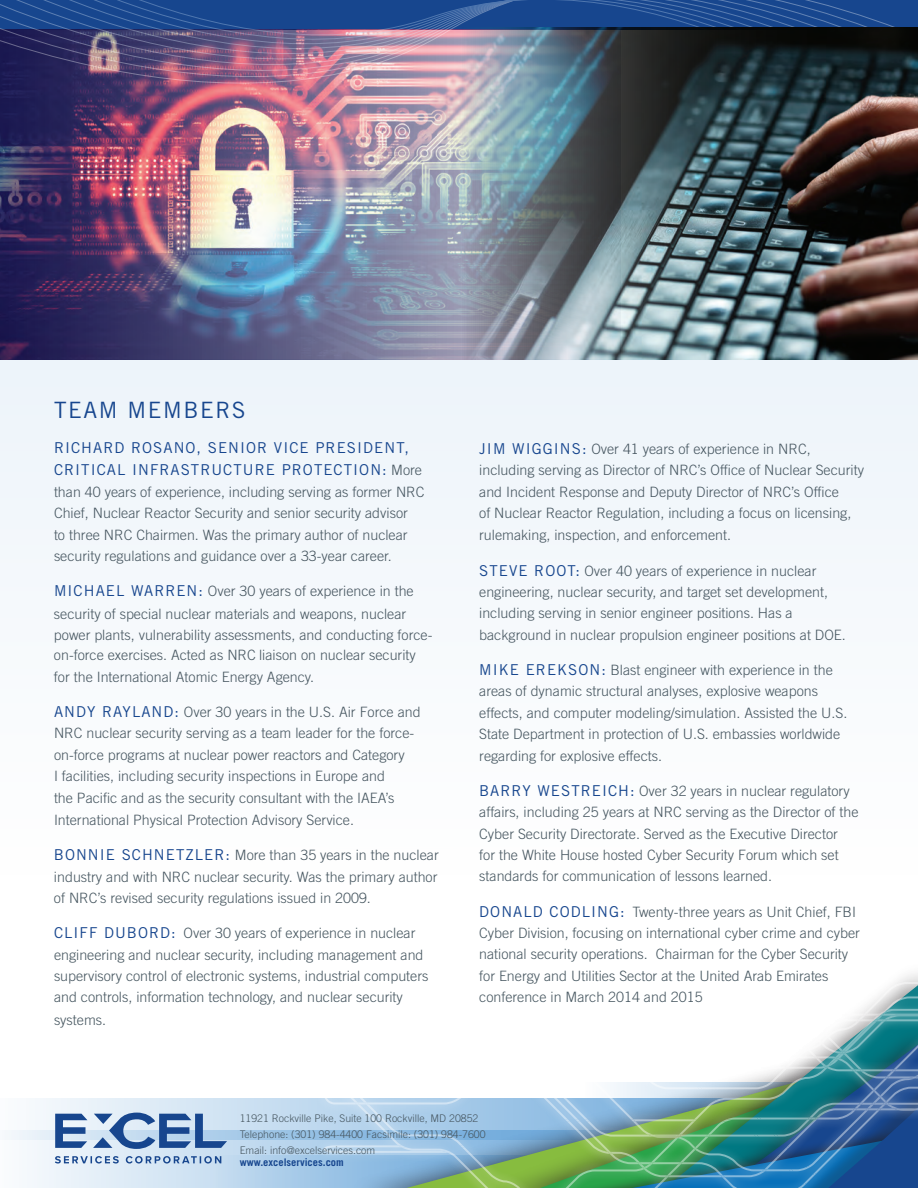
<style>
.page{position:relative;width:918px;height:1188px;background:#fff}
.page>*{position:absolute;margin:0;border:0;box-sizing:border-box;transform-origin:0 0}
.t1{font:22.5px "Trade Gothic";letter-spacing:.07em;color:#17468e}
.t2{font:15px/22.4px "Trade Gothic";letter-spacing:.07em;color:#17468e}
.t3{font:300 14.25px/21.3px "Trade Gothic";color:#45555f}
.t4{font:300 10.5px/15.8px "Trade Gothic";color:#45555f}
.t5{font:700 10.5px "Trade Gothic";color:#17468e}
.s1{font-weight:300;font-size:14.25px;color:#45555f}
.s2{font-weight:400;font-size:15px;color:#17468e}
</style>
<div class="page">
<div style="left:0;top:360px;width:918px;height:517px;background:#f5f9fc"></div>
<img style="left:0;top:137px;width:459px;height:223px">
<img style="left:0;top:0;width:916px;height:137px">
<svg style="left:27px;top:1140px;width:287px;height:48px"></svg>
<svg style="left:5px;top:1098px;width:309px;height:42px"></svg>
<svg style="left:216px;top:1155px;width:98px;height:33px;background:#b2d1eb"></svg>
<div style="left:314px;top:846px;width:604px;height:342px;background:#fff"></div>
<svg style="left:324px;top:973px;width:594px;height:215px"></svg>
<svg style="left:55px;top:1113px;width:172px;height:51px;background:#92adcf"></svg>
<img style="left:459px;top:28px;width:459px;height:332px">
<h1 class="t1" style="left:54px;top:396px;width:193px">TEAM MEMBERS</h1>
<p class="t2" style="left:54px;top:436px;width:370px">RICHARD ROSANO, SENIOR VICE PRESIDENT,<br>CRITICAL INFRASTRUCTURE PROTECTION: <span class="s1">More</span></p>
<p class="t3" style="left:54px;top:481px;width:372px">than 40 years of experience, including serving as former NRC Chief, Nuclear Reactor Security and senior security advisor<br>to three NRC Chairmen. Was the primary author of nuclear security regulations and guidance over a 33-year career.</p>
<p class="t3" style="left:54px;top:580px;width:361px;line-height:22.5px"><span class="s2">MICHAEL WARREN:</span> Over 30 years of experience in the security of special nuclear materials and weapons, nuclear</p>
<p class="t3" style="left:54px;top:624px;width:380px;line-height:20.1px">power plants, vulnerability assessments, and conducting force&shy;on-force exercises. Acted as NRC liaison on nuclear security</p>
<p class="t3" style="left:54px;top:666px;width:262px">for the International Atomic Energy Agency.</p>
<p class="t2" style="left:54px;top:700px;width:70px">AN DY RAYLAN</p>
<p class="t3" style="left:54px;top:701px;width:368px;text-indent:109px"><span class="s2">D:</span> Over 30 years in the U.S. Air Force and NRC nuclear security serving as a team leader for the force&shy;on-force programs at nuclear power reactors and Category<br>I facilities, including security inspections in Europe and<br>the Pacific and as the security consultant with the IAEA’s International Physical Protection Advisory Service.</p>
<p class="t2" style="left:54px;top:844px;width:22px">BONNIE</p>
<p class="t2" style="left:122px;top:844px;width:22px">SCHNET</p>
<p class="t2" style="left:185px;top:844px;width:20px">ZLER</p>
<p class="t3" style="left:54px;top:844px;width:386px;text-align:justify;text-indent:172px"><span class="s2">:</span> More than 35 years in the nuclear industry and with NRC nuclear security. Was the primary author of NRC’s revised security regulations issued in 2009.</p>
<p class="t2" style="left:54px;top:922px;width:19px">CLIFF</p>
<p class="t3" style="left:54px;top:922px;width:376px;text-indent:50px"><span class="s2">DU BOR D:</span> Over 30 years of experience in nuclear engineering and nuclear security, including management and supervisory control of electronic systems, industrial computers and controls, information technology, and nuclear security systems.</p>
<p class="t2" style="left:479px;top:437px;width:84px">JIM WIGGINS</p>
<p class="t3" style="left:479px;top:438px;width:386px;text-indent:103px"><span class="s2">:</span> Over 41 years of experience in NRC, including serving as Director of NRC’s Office of Nuclear Security and Incident Response and Deputy Director of NRC’s Office<br>of Nuclear Reactor Regulation, including a focus on licensing, rulemaking, inspection, and enforcement.</p>
<p class="t2" style="left:479px;top:559px;width:21px">STEVE</p>
<p class="t2" style="left:534px;top:559px;width:22px">ROOT</p>
<p class="t3" style="left:479px;top:560px;width:368px;text-indent:96px"><span class="s2">:</span> Over 40 years of experience in nuclear engineering, nuclear security, and target set development, including serving in senior engineer positions. Has a background in nuclear propulsion engineer positions at DOE.</p>
<p class="t2" style="left:479px;top:658px;width:100px">MI KE EREKSON</p>
<p class="t3" style="left:479px;top:659px;width:370px;text-indent:122px"><span class="s2">:</span> Blast engineer with experience in the areas of dynamic structural analyses, explosive weapons effects, and computer modeling/simulation. Assisted the U.S.<br>State Department in protection of U.S. embassies worldwide regarding for explosive effects.</p>
<p class="t2" style="left:479px;top:779px;width:23px">BARRY</p>
<p class="t2" style="left:537px;top:779px;width:24px">WESTREICH</p>
<p class="t3" style="left:479px;top:780px;width:381px;text-indent:151px"><span class="s2">:</span> Over 32 years in nuclear regulatory affairs, including 25 years at NRC serving as the Director of the Cyber Security Directorate. Served as the Executive Director<br>for the White House hosted Cyber Security Forum which set standards for communication of lessons learned.</p>
<p class="t2" style="left:479px;top:900px;width:12px">DONAL</p>
<p class="t2" style="left:533px;top:900px;width:58px">D CODLIN</p>
<p class="t3" style="left:479px;top:901px;width:382px;text-indent:130px"><span class="s2">G:</span> Twenty-three years as Unit Chief, FBI Cyber Division, focusing on international cyber crime and cyber national security operations. Chairman for the Cyber Security for Energy and Utilities Sector at the United Arab Emirates conference in March 2014 and 2015</p>
<p class="t4" style="left:240px;top:1110px;width:247px">11921 Rockville Pike, Suite 100 Rockville, MD 20852<br>Telephone: (301) 984-4400 Facsimile: (301) 984-7600<br>Email: info@excelservices.com</p>
<p class="t5" style="left:240px;top:1156px;width:106px">www.excelservices.com</p>
</div>
